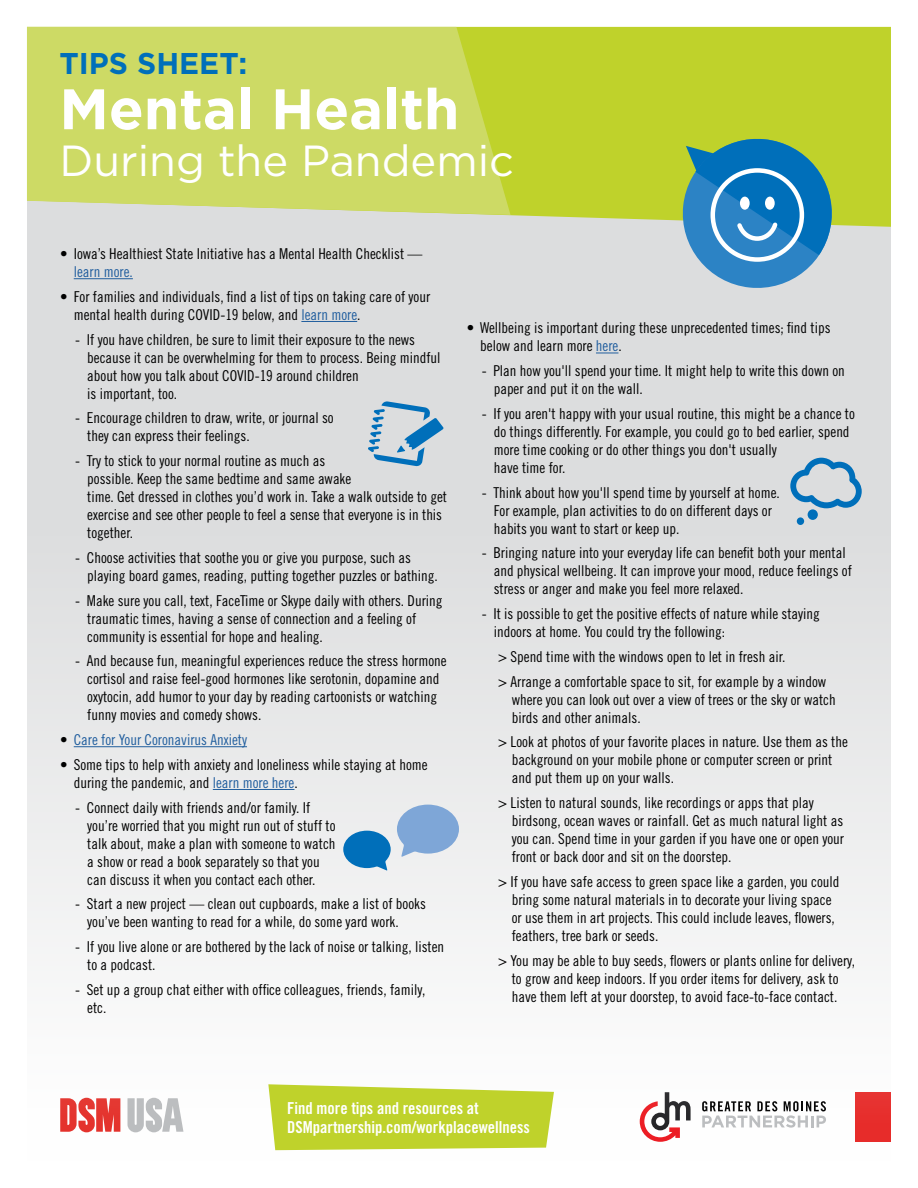
<style>
.page{position:relative;width:918px;height:1188px;background:#fff}
.page>*{position:absolute;margin:0;border:0;box-sizing:border-box;transform-origin:0 0}
.t1{font:700 57px "Gotham";color:#fff}
.t2{font:43.5px "Gotham";color:#fff}
.t3{font:700 30px "Gotham";color:#006fba}
.t4{font:16.5px/19.5px "Trade Gothic LT Std Bd Cn 20";color:#fff}
.t5{font:15px/18px "Trade Gothic LT Std Cn 18";color:#000}
.t6{font:15px "Trade Gothic LT Std Cn 18";color:#215e9e}
.s1{color:#215e9e}
.s2{color:#000}
</style>
<div class="page">
<div style="left:27px;top:189px;width:864px;height:972px;background:linear-gradient(to bottom,#d4d8d9,#f9f5f5)"></div>
<svg style="left:27px;top:27px;width:864px;height:200px;background:#c2d33f"></svg>
<svg style="left:27px;top:27px;width:484px;height:188px;background:#cdd967"></svg>
<hr style="left:74px;top:278px;width:59px;height:1px;background:#215e9e">
<hr style="left:301px;top:321px;width:56px;height:1px;background:#215e9e">
<hr style="left:74px;top:746px;width:173px;height:1px;background:#215e9e">
<hr style="left:213px;top:789px;width:81px;height:1px;background:#215e9e">
<svg style="left:596px;top:353px;width:22px;height:1px"></svg>
<svg style="left:268px;top:1084px;width:286px;height:66px;background:#c5d640"></svg>
<svg style="left:679px;top:129px;width:163px;height:163px;background:#5f9fac"></svg>
<div style="left:740px;top:197px;width:10px;height:13px;background:#fff;border-radius:50%"></div>
<div style="left:765px;top:197px;width:10px;height:13px;background:#fff;border-radius:50%"></div>
<svg style="left:790px;top:458px;width:72px;height:67px;background:#a4c1d4"></svg>
<svg style="left:368px;top:401px;width:76px;height:66px;background:#a1bfd4"></svg>
<svg style="left:397px;top:805px;width:62px;height:52px;background:#98b7dc"></svg>
<svg style="left:343px;top:831px;width:48px;height:40px;background:#3c8fc7"></svg>
<h3 class="t3" style="left:59px;top:46px;width:189px">TIPS SHEET:</h3>
<h1 class="t1" style="left:59px;top:76px;width:402px">Mental Health</h1>
<h2 class="t2" style="left:59px;top:136px;width:456px">During the Pandemic</h2>
<p class="t5" style="left:60px;top:245px;width:364px">• Iowa’s Healthiest State Initiative has a Mental Health Checklist —</p>
<p class="t6" style="left:74px;top:263px;width:61px">learn more.</p>
<p class="t5" style="left:74px;top:287px;width:358px;text-indent:-14px">• For families and individuals, find a list of tips on taking care of your mental health during COVID-19 below, and <span class="s1">learn more</span>.</p>
<p class="t5" style="left:87px;top:330px;width:355px;text-indent:-12px">- If you have children, be sure to limit their exposure to the news because it can be overwhelming for them to process. Being mindful about how you talk about COVID-19 around children<br>is important, too.</p>
<p class="t5" style="left:87px;top:409px;width:248px;text-indent:-12px">- Encourage children to draw, write, or journal so they can express their feelings.</p>
<p class="t5" style="left:87px;top:452px;width:361px;text-indent:-12px">- Try to stick to your normal routine as much as<br>possible. Keep the same bedtime and same awake<br>time. Get dressed in clothes you’d work in. Take a walk outside to get exercise and see other people to feel a sense that everyone is in this together.</p>
<p class="t5" style="left:87px;top:548px;width:352px;text-indent:-12px">- Choose activities that soothe you or give you purpose, such as playing board games, reading, putting together puzzles or bathing.</p>
<p class="t5" style="left:87px;top:591px;width:357px;text-indent:-12px">- Make sure you call, text, FaceTime or Skype daily with others. During traumatic times, having a sense of connection and a feeling of community is essential for hope and healing.</p>
<p class="t5" style="left:87px;top:652px;width:361px;text-indent:-12px">- And because fun, meaningful experiences reduce the stress hormone cortisol and raise feel-good hormones like serotonin, dopamine and oxytocin, add humor to your day by reading cartoonists or watching funny movies and comedy shows.</p>
<p class="t6" style="left:60px;top:731px;width:188px"><span class="s2">•</span> Care for Your Coronavirus Anxiety</p>
<p class="t5" style="left:74px;top:755px;width:356px;text-indent:-14px">• Some tips to help with anxiety and loneliness while staying at home during the pandemic, and <span class="s1">learn more here</span>.</p>
<p class="t5" style="left:87px;top:798px;width:250px;text-indent:-12px">- Connect daily with friends and/or family. If you’re worried that you might run out of stuff to talk about, make a plan with someone to watch a show or read a book separately so that you can discuss it when you contact each other.</p>
<p class="t5" style="left:87px;top:895px;width:340px;text-indent:-12px">- Start a new project — clean out cupboards, make a list of books you’ve been wanting to read for a while, do some yard work.</p>
<p class="t5" style="left:87px;top:938px;width:359px;text-indent:-12px">- If you live alone or are bothered by the lack of noise or talking, listen to a podcast.</p>
<p class="t5" style="left:87px;top:980px;width:340px;text-indent:-12px">- Set up a group chat either with office colleagues, friends, family, etc.</p>
<p class="t5" style="left:480px;top:319px;width:352px;text-indent:-14px">• Wellbeing is important during these unprecedented times; find tips below and learn more <span class="s1">here</span>.</p>
<p class="t5" style="left:494px;top:362px;width:353px;text-indent:-12px">- Plan how you'll spend your time. It might help to write this down on paper and put it on the wall.</p>
<p class="t5" style="left:494px;top:404px;width:363px;text-indent:-12px">- If you aren't happy with your usual routine, this might be a chance to do things differently. For example, you could go to bed earlier, spend more time cooking or do other things you don't usually<br>have time for.</p>
<p class="t5" style="left:494px;top:483px;width:288px;text-indent:-12px">- Think about how you'll spend time by yourself at home.<br>For example, plan activities to do on different days or habits you want to start or keep up.</p>
<p class="t5" style="left:494px;top:544px;width:360px;text-indent:-12px">- Bringing nature into your everyday life can benefit both your mental and physical wellbeing. It can improve your mood, reduce feelings of stress or anger and make you feel more relaxed.</p>
<p class="t5" style="left:494px;top:605px;width:328px;text-indent:-12px">- It is possible to get the positive effects of nature while staying indoors at home. You could try the following:</p>
<p class="t5" style="left:498px;top:644px;width:330px;line-height:24.8px">&gt; Spend time with the windows open to let in fresh air.<br>&gt; Arrange a comfortable space to sit, for example by a window</p>
<p class="t5" style="left:512px;top:690px;width:326px">where you can look out over a view of trees or the sky or watch birds and other animals.</p>
<p class="t5" style="left:512px;top:733px;width:338px;text-indent:-14px">&gt; Look at photos of your favorite places in nature. Use them as the background on your mobile phone or computer screen or print and put them up on your walls.</p>
<p class="t5" style="left:512px;top:794px;width:334px;text-indent:-14px">&gt; Listen to natural sounds, like recordings or apps that play birdsong, ocean waves or rainfall. Get as much natural light as you can. Spend time in your garden if you have one or open your front or back door and sit on the doorstep.</p>
<p class="t5" style="left:512px;top:872px;width:329px;text-indent:-14px">&gt; If you have safe access to green space like a garden, you could bring some natural materials in to decorate your living space or use them in art projects. This could include leaves, flowers, feathers, tree bark or seeds.</p>
<p class="t5" style="left:498px;top:951px;width:358px;text-align:center">&gt; You may be able to buy seeds, flowers or plants online for delivery, to grow and keep indoors. If you order items for delivery, ask to<br>have them left at your doorstep, to avoid face-to-face contact.</p>
<p class="t4" style="left:287px;top:1098px;width:244px">Find more tips and resources at<br>DSMpartnership.com/workplacewellness</p>
</div>
